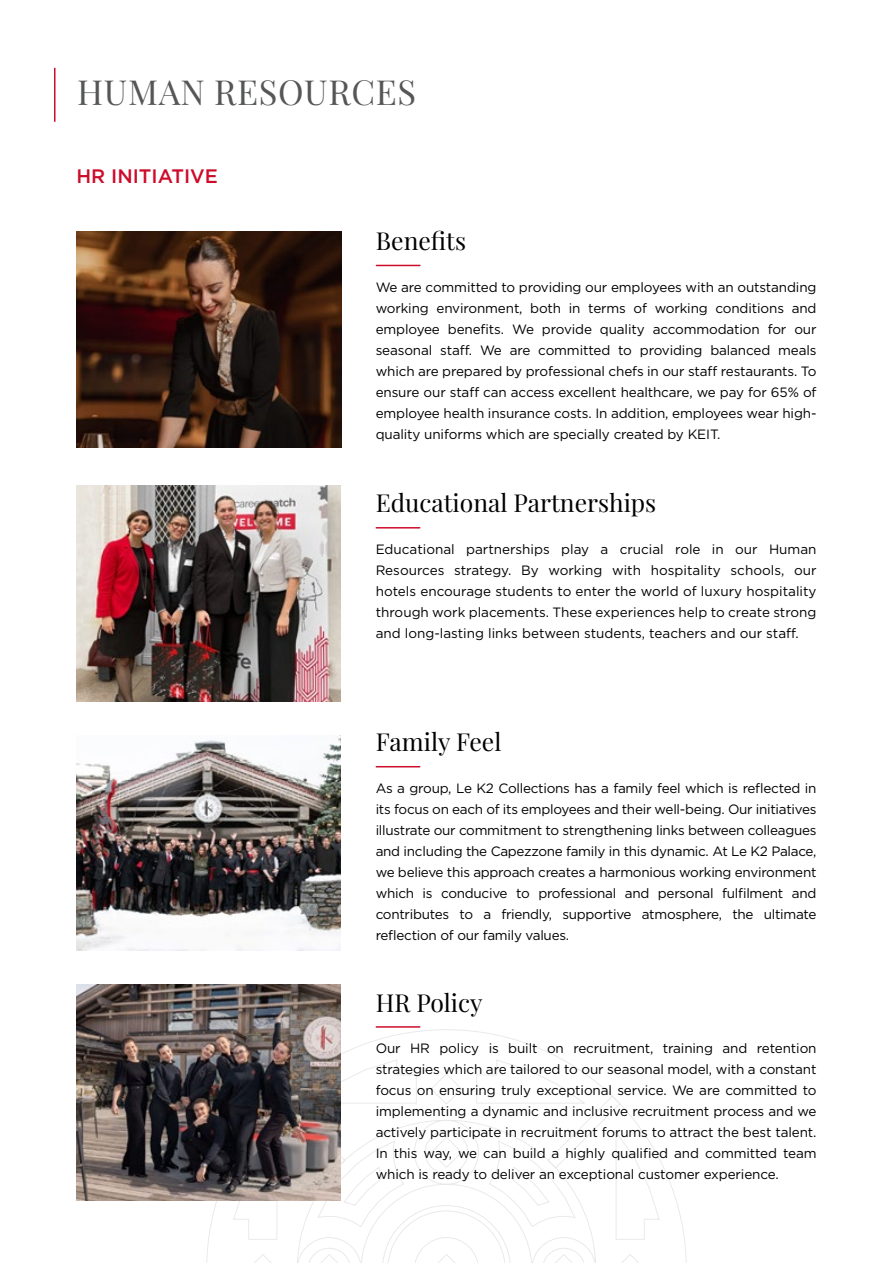
<style>
.page{position:relative;width:893px;height:1263px;background:#fff}
.page>*{position:absolute;margin:0;border:0;box-sizing:border-box;transform-origin:0 0}
.t1{font:34.5px "Playfair Display";letter-spacing:.02em;color:#555756}
.t2{font:24.75px "Playfair Display";color:#000}
.t3{font:500 19.5px "Gotham";color:#cd0c2a}
.t4{font:13.5px/21px "Gotham";letter-spacing:-.01em;color:#000;text-align:justify}
</style>
<div class="page">
<svg style="left:206px;top:1029px;width:481px;height:234px"></svg>
<hr style="left:54px;top:68px;width:2px;height:54px;background:#cd0c2a">
<img style="left:76px;top:232px;width:266px;height:215px">
<hr style="left:376px;top:265px;width:44px;height:1px;background:#cd0c2a">
<hr style="left:376px;top:766px;width:44px;height:1px;background:#cd0c2a">
<hr style="left:376px;top:1026px;width:44px;height:2px;background:#cd0c2a">
<img style="left:76px;top:735px;width:265px;height:215px">
<img style="left:76px;top:985px;width:265px;height:215px">
<hr style="left:376px;top:527px;width:44px;height:1px;background:#cd0c2a">
<img style="left:76px;top:486px;width:265px;height:215px">
<h1 class="t1" style="left:77px;top:65px;width:340px">HUMAN RESOURCES</h1>
<h3 class="t3" style="left:76px;top:163px;width:143px">HR INITIATIVE</h3>
<h2 class="t2" style="left:376px;top:221px;width:92px">Benefits</h2>
<p class="t4" style="left:376px;top:276px;width:442px">We are committed to providing our employees with an outstanding working environment, both in terms of working conditions and employee benefits. We provide quality accommodation for our seasonal staff. We are committed to providing balanced meals which are prepared by professional chefs in our staff restaurants. To ensure our staff can access excellent healthcare, we pay for 65% of employee health insurance costs. In addition, employees wear high&shy;quality uniforms which are specially created by KEIT.</p>
<h2 class="t2" style="left:376px;top:484px;width:282px">Educational Partnerships</h2>
<p class="t4" style="left:376px;top:538px;width:442px">Educational partnerships play a crucial role in our Human Resources strategy. By working with hospitality schools, our hotels encourage students to enter the world of luxury hospitality through work placements. These experiences help to create strong and long-lasting links between students, teachers and our staff.</p>
<h2 class="t2" style="left:376px;top:723px;width:127px">Family Feel</h2>
<p class="t4" style="left:376px;top:777px;width:442px">As a group, Le K2 Collections has a family feel which is reflected in its focus on each of its employees and their well-being. Our initiatives illustrate our commitment to strengthening links between colleagues and including the Capezzone family in this dynamic. At Le K2 Palace, we believe this approach creates a harmonious working environment which is conducive to professional and personal fulfilment and contributes to a friendly, supportive atmosphere, the ultimate reflection of our family values.</p>
<h2 class="t2" style="left:376px;top:983px;width:108px">HR Policy</h2>
<p class="t4" style="left:376px;top:1037px;width:442px">Our HR policy is built on recruitment, training and retention strategies which are tailored to our seasonal model, with a constant focus on ensuring truly exceptional service. We are committed to implementing a dynamic and inclusive recruitment process and we actively participate in recruitment forums to attract the best talent.<br>In this way, we can build a highly qualified and committed team which is ready to deliver an exceptional customer experience.</p>
</div>
